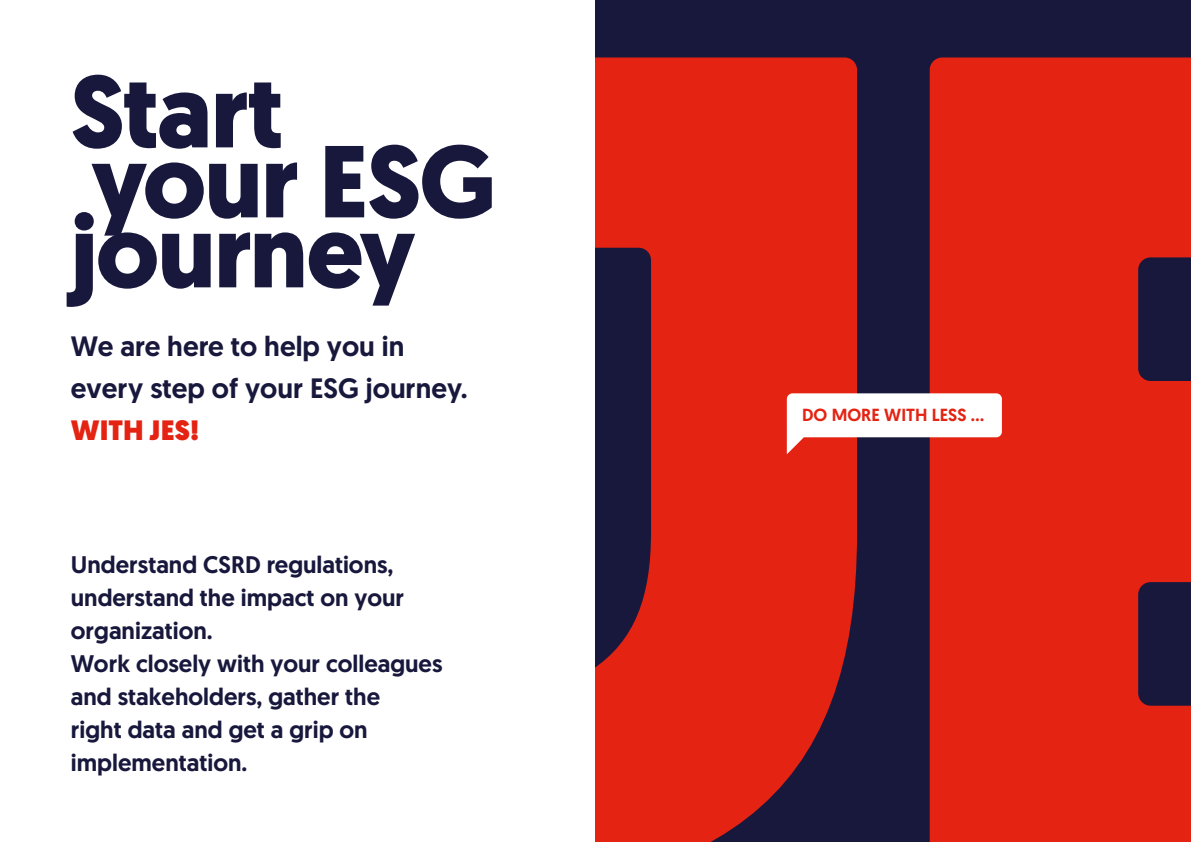
<style>
.page{position:relative;width:1191px;height:842px;background:#fff}
.page>*{position:absolute;margin:0;border:0;box-sizing:border-box;transform-origin:0 0}
.t1{font:700 102px "Geomanist";letter-spacing:-.01em;color:#18183d}
.t2{font:500 28px/42px "Geomanist";color:#18183d}
.t3{font:900 28px "Geomanist";color:#e42313}
.t4{font:500 24px/33px "Geomanist";color:#18183d}
.t5{font:500 17.5px "Geomanist";color:#e42313}
</style>
<div class="page">
<div style="left:595px;top:0;width:596px;height:842px;background:#18183d"></div>
<svg style="left:595px;top:57px;width:262px;height:785px;fill:#e42313"></svg>
<div style="left:929px;top:58px;width:262px;height:784px;background:#e42313"></div>
<svg style="left:787px;top:393px;width:215px;height:61px;background:#e4c2c3"></svg>
<h1 class="t1" style="left:71px;top:44px;width:214px">Start</h1>
<h1 class="t1" style="left:91px;top:114px;width:407px">your ESG</h1>
<h1 class="t1" style="left:71px;top:184px;width:346px">journey</h1>
<p class="t2" style="left:71px;top:324px;width:398px">We are here to help you in every step of your ESG journey.</p>
<p class="t3" style="left:71px;top:411px;width:130px">WITH JES!</p>
<p class="t4" style="left:71px;top:548px;width:373px">Understand CSRD regulations, understand the impact on your organization.<br>Work closely with your colleagues and stakeholders, gather the<br>right data and get a grip on implementation.</p>
<p class="t5" style="left:802px;top:403px;width:184px">DO MORE WITH LESS ...</p>
</div>
